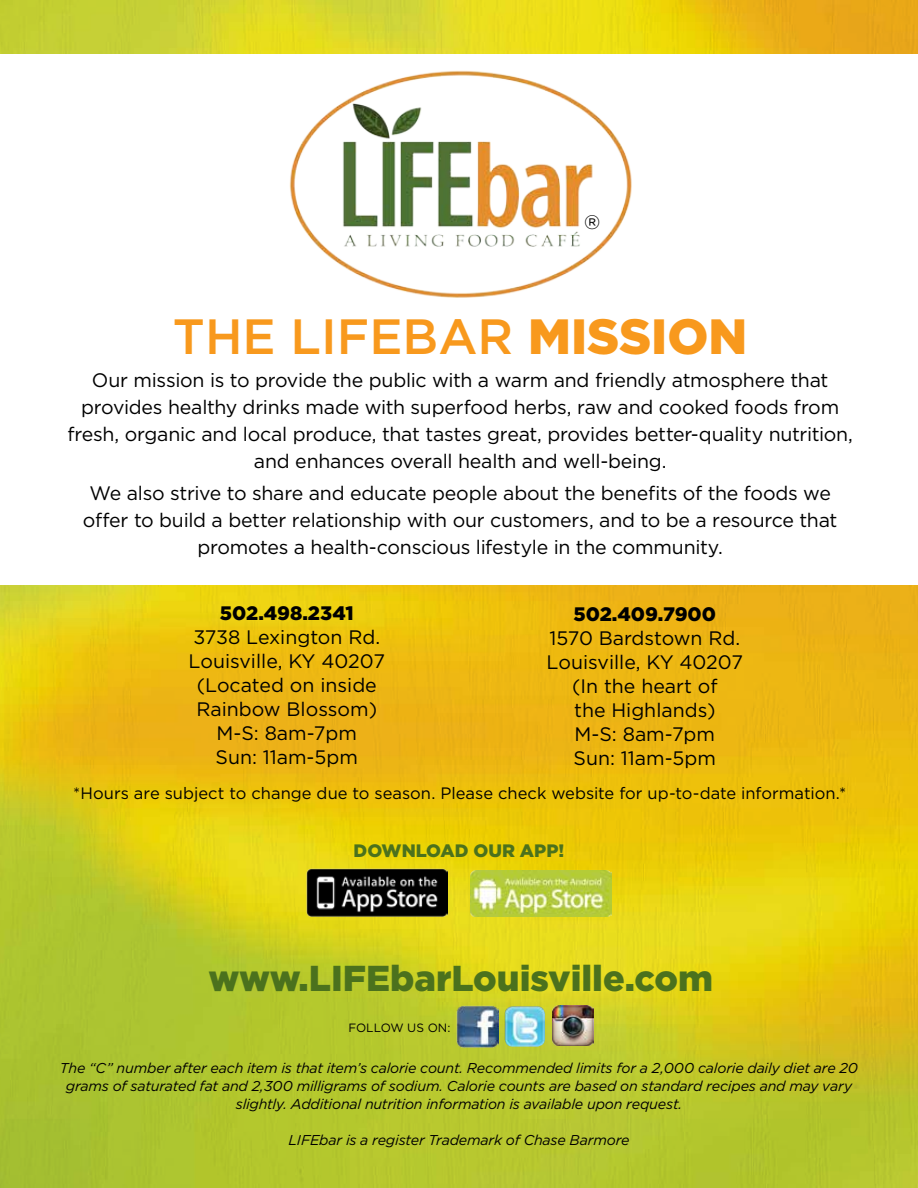
<style>
.page{position:relative;width:918px;height:1188px;background:#fff}
.page>*{position:absolute;margin:0;border:0;box-sizing:border-box;transform-origin:0 0}
.t1{font:500 49.5px "Gotham";color:#f8991d}
.t2{font:900 36px "Gotham";color:#4b711d}
.t3{font:19.5px/24px "Gotham";letter-spacing:-.01em;color:#000;text-align:center}
.t4{font:900 19.5px "Gotham";color:#000}
.t5{font:900 18px "Gotham";color:#4b711d}
.t6{font:16.5px "Gotham";color:#000}
.t7{font:italic 14.25px/18px "Gotham";letter-spacing:-.015em;color:#000;text-align:center}
.t8{font:12px "Gotham";color:#000}
.s1{font-weight:900}
</style>
<div class="page">
<img style="left:0;top:0;width:918px;height:1188px">
<img style="left:457px;top:1005px;width:42px;height:42px">
<img style="left:505px;top:1006px;width:40px;height:41px">
<img style="left:553px;top:1005px;width:40px;height:41px">
<div style="left:0;top:54px;width:918px;height:530px;background:#fff"></div>
<img style="left:289px;top:70px;width:343px;height:228px">
<img style="left:306px;top:869px;width:141px;height:48px">
<img style="left:471px;top:870px;width:141px;height:47px">
<p class="t3" style="left:584px;top:209px;width:18px">®</p>
<h1 class="t1" style="left:173px;top:308px;width:576px">THE LIFEBAR <span class="s1">MISSION</span></h1>
<p class="t3" style="left:67px;top:367px;width:787px;line-height:27px">Our mission is to provide the public with a warm and friendly atmosphere that provides healthy drinks made with superfood herbs, raw and cooked foods from fresh, organic and local produce, that tastes great, provides better-quality nutrition, and enhances overall health and well-being.</p>
<p class="t3" style="left:83px;top:479px;width:756px;line-height:27px">We also strive to share and educate people about the benefits of the foods we offer to build a better relationship with our customers, and to be a resource that promotes a health-conscious lifestyle in the community.</p>
<p class="t4" style="left:220px;top:602px;width:135px">502.498.2341</p>
<p class="t3" style="left:189px;top:625px;width:198px">3738 Lexington Rd.<br>Louisville, KY 40207 (Located on inside<br>Rainbow Blossom)<br>M-S: 8am-7pm<br>Sun: 11am-5pm</p>
<p class="t4" style="left:574px;top:603px;width:144px">502.409.7900</p>
<p class="t3" style="left:547px;top:626px;width:198px">1570 Bardstown Rd.<br>Louisville, KY 40207 (In the heart of<br>the Highlands)<br>M-S: 8am-7pm<br>Sun: 11am-5pm</p>
<p class="t6" style="left:73px;top:784px;width:775px">*Hours are subject to change due to season. Please check website for up-to-date information.*</p>
<p class="t5" style="left:354px;top:840px;width:212px">DOWNLOAD OUR APP!</p>
<h2 class="t2" style="left:209px;top:957px;width:506px">www.LIFEbarLouisville.com</h2>
<p class="t8" style="left:348px;top:1021px;width:104px">FOLLOW US ON:</p>
<p class="t7" style="left:60px;top:1059px;width:800px">The “C” number after each item is that item’s calorie count. Recommended limits for a 2,000 calorie daily diet are 20 grams of saturated fat and 2,300 milligrams of sodium. Calorie counts are based on standard recipes and may vary slightly. Additional nutrition information is available upon request.</p>
<p class="t7" style="left:288px;top:1131px;width:343px">LIFEbar is a register Trademark of Chase Barmore</p>
</div>
